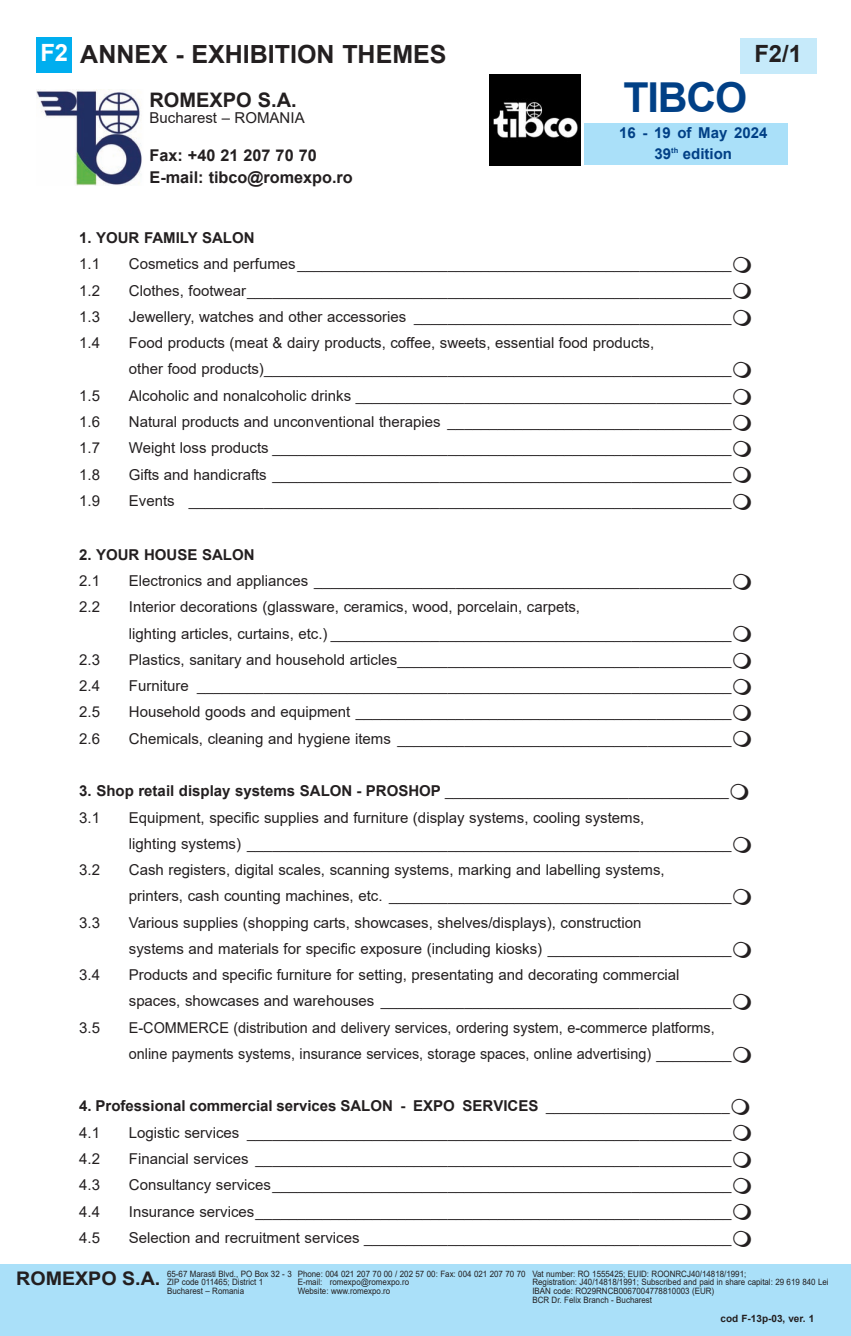
<style>
.page{position:relative;width:851px;height:1336px;background:#fff}
.page>*{position:absolute;margin:0;border:0;box-sizing:border-box;transform-origin:0 0}
.t1{font:700 41.25px "Arial";letter-spacing:-.03em;color:#014086}
.t2{font:700 25px "Arial";color:#231f20}
.t3{font:700 23.75px "Arial";color:#231f20}
.t4{font:700 23.75px "Arial";color:#fff}
.t5{font:700 20px "Arial";color:#231f20}
.t6{font:700 18.75px "Arial";color:#231f20;scale:1.05 1}
.t7{font:700 16.25px/21.2px "Arial";color:#231f20}
.t8{font:15px/26.2px "Arial";color:#231f20}
.t9{font:700 15px/26.2px "Arial";color:#231f20}
.t10{font:15px/26.2px "Arial";color:#231f20;scale:.96 1}
.t11{font:700 15px/21.1px "Arial";color:#014086;text-align:center}
.t12{font:700 10px "Arial";color:#231f20}
.t13{font:8.75px/8.8px "Arial";color:#231f20;scale:.91 1}
.s1{font-style:inherit}
.s2{font-weight:400}
</style>
<div class="page">
<div style="left:0;top:1264px;width:850px;height:72px;background:#aae0f9"></div>
<div style="left:739px;top:38px;width:77px;height:35px;background:#c6eafa"></div>
<div style="left:36px;top:37px;width:36px;height:35px;background:#00aeef"></div>
<div style="left:584px;top:123px;width:203px;height:42px;background:#aae0f9"></div>
<div style="left:485px;top:74px;width:96px;height:93px;background:linear-gradient(to bottom,#fff,#fff)"></div>
<img style="left:489px;top:74px;width:91px;height:91px">
<img style="left:36px;top:90px;width:106px;height:96px">
<h3 class="t4" style="left:40px;top:39px;width:29px">F2</h3>
<h3 class="t3" style="left:754px;top:40px;width:49px">F2/1</h3>
<h3 class="t5" style="left:149px;top:88px;width:149px">ROMEXPO S.A.</h3>
<p class="t8" style="left:149px;top:105px;width:157px">Bucharest – ROMANIA</p>
<p class="t7" style="left:149px;top:145px;width:205px">Fax: +40 21 207 70 70<br>E-mail: tibco@romexpo.ro</p>
<h2 class="t2" style="left:80px;top:40px;width:368px">ANNEX - EXHIBITION THEMES</h2>
<h1 class="t1" style="left:623px;top:75px;width:125px">TIBCO</h1>
<p class="t11" style="left:619px;top:122px;width:150px">1<span class="s1">6</span> - 1<span class="s1">9</span> of <span class="s1">May</span> 202<span class="s1">4<br></span>3<span class="s1">9</span><sup>th</sup> edition</p>
<p class="t9" style="left:79px;top:225px;width:177px">1. YOUR FAMILY SALON</p>
<p class="t8" style="left:79px;top:251px;width:22px">1.1</p>
<p class="t8" style="left:129px;top:251px;width:604px">Cosmetics and perfumes____________________________________________________</p>
<p class="t8" style="left:79px;top:277px;width:22px">1.2</p>
<p class="t8" style="left:129px;top:277px;width:604px">Clothes, footwear__________________________________________________________</p>
<p class="t8" style="left:79px;top:304px;width:22px">1.3</p>
<p class="t8" style="left:129px;top:304px;width:604px">Jewellery, watches and other accessories ______________________________________</p>
<p class="t8" style="left:79px;top:330px;width:22px">1.4</p>
<p class="t8" style="left:129px;top:330px;width:604px">Food products (meat &amp; dairy products, coffee, sweets, essential food products,<br>other food products)________________________________________________________</p>
<p class="t8" style="left:79px;top:382px;width:22px">1.5</p>
<p class="t8" style="left:129px;top:382px;width:604px">Alcoholic and nonalcoholic drinks _____________________________________________</p>
<p class="t8" style="left:79px;top:409px;width:22px">1.6</p>
<p class="t8" style="left:129px;top:409px;width:604px">Natural products and unconventional therapies __________________________________</p>
<p class="t8" style="left:79px;top:435px;width:22px">1.7</p>
<p class="t8" style="left:129px;top:435px;width:604px">Weight loss products _______________________________________________________</p>
<p class="t8" style="left:79px;top:461px;width:22px">1.8</p>
<p class="t8" style="left:129px;top:461px;width:604px">Gifts and handicrafts _______________________________________________________</p>
<p class="t8" style="left:79px;top:487px;width:22px">1.9</p>
<p class="t8" style="left:129px;top:487px;width:604px">Events _________________________________________________________________</p>
<p class="t9" style="left:79px;top:541px;width:177px">2. YOUR HOUSE SALON</p>
<p class="t8" style="left:79px;top:568px;width:22px">2.1</p>
<p class="t8" style="left:129px;top:568px;width:604px">Electronics and appliances __________________________________________________</p>
<p class="t8" style="left:79px;top:594px;width:22px">2.2</p>
<p class="t8" style="left:129px;top:594px;width:604px">Interior decorations (glassware, ceramics, wood, porcelain, carpets,<br>lighting articles, curtains, etc.) ________________________________________________</p>
<p class="t8" style="left:79px;top:647px;width:22px">2.3</p>
<p class="t8" style="left:129px;top:647px;width:604px">Plastics, sanitary and household articles________________________________________</p>
<p class="t8" style="left:79px;top:673px;width:22px">2.4</p>
<p class="t8" style="left:129px;top:673px;width:604px">Furniture ________________________________________________________________</p>
<p class="t8" style="left:79px;top:699px;width:22px">2.5</p>
<p class="t8" style="left:129px;top:699px;width:604px">Household goods and equipment _____________________________________________</p>
<p class="t8" style="left:79px;top:725px;width:22px">2.6</p>
<p class="t8" style="left:129px;top:725px;width:604px">Chemicals, cleaning and hygiene items ________________________________________</p>
<p class="t9" style="left:79px;top:778px;width:651px">3. Shop retail display systems SALON - PROSHOP <span class="s2">__________________________________<br>3.1</span></p>
<p class="t8" style="left:129px;top:804px;width:604px">Equipment, specific supplies and furniture (display systems, cooling systems,<br>lighting systems) __________________________________________________________</p>
<p class="t8" style="left:79px;top:857px;width:22px">3.2</p>
<p class="t8" style="left:129px;top:857px;width:604px">Cash registers, digital scales, scanning systems, marking and labelling systems,<br>printers, cash counting machines, etc. _________________________________________</p>
<p class="t8" style="left:79px;top:909px;width:22px">3.3</p>
<p class="t8" style="left:129px;top:909px;width:604px">Various supplies (shopping carts, showcases, shelves/displays), construction<br>systems and materials for specific exposure (including kiosks) ______________________</p>
<p class="t8" style="left:79px;top:962px;width:22px">3.4</p>
<p class="t8" style="left:129px;top:962px;width:604px">Products and specific furniture for setting, presentating and decorating commercial spaces, showcases and warehouses __________________________________________</p>
<p class="t8" style="left:79px;top:1014px;width:22px">3.5</p>
<p class="t10" style="left:129px;top:1014px;width:629px">E-COMMERCE (distribution and delivery services, ordering system, e-commerce platforms, online payments systems, insurance services, storage spaces, online advertising) _________</p>
<p class="t9" style="left:79px;top:1093px;width:651px">4. Professional commercial services SALON - EXPO SERVICES <span class="s2">______________________<br>4.1</span></p>
<p class="t8" style="left:129px;top:1119px;width:604px">Logistic services __________________________________________________________</p>
<p class="t8" style="left:79px;top:1146px;width:22px">4.2</p>
<p class="t8" style="left:129px;top:1146px;width:604px">Financial services _________________________________________________________</p>
<p class="t8" style="left:79px;top:1172px;width:22px">4.3</p>
<p class="t8" style="left:129px;top:1172px;width:604px">Consultancy services_______________________________________________________</p>
<p class="t8" style="left:79px;top:1198px;width:22px">4.4</p>
<p class="t8" style="left:129px;top:1198px;width:604px">Insurance services_________________________________________________________</p>
<p class="t8" style="left:79px;top:1224px;width:22px">4.5</p>
<p class="t8" style="left:129px;top:1224px;width:604px">Selection and recruitment services ____________________________________________</p>
<p class="t6" style="left:16px;top:1268px;width:139px">ROMEXPO S.A.</p>
<p class="t13" style="left:167px;top:1269px;width:138px">65-67 Marasti Blvd., PO Box 32 - 3<br>ZIP code 011465; District 1<br>Bucharest – Romania</p>
<p class="t13" style="left:532px;top:1269px;width:327px">Vat number: RO 1555425; EUID: ROONRCJ40/14818/1991;<br>Registration: J40/14818/1991; Subscribed and paid in share capital: 29 619 840 Lei IBAN code: RO29RNCB0067004778810003 (EUR)<br>BCR Dr. Felix Branch - Bucharest</p>
<p class="t13" style="left:297px;top:1269px;width:252px">Phone: 004 021 207 70 00 / 202 57 00: Fax: 004 021 207 70 70<br>E-mail: romexpo@romexpo.ro<br>Website: www.romexpo.ro</p>
<p class="t12" style="left:720px;top:1312px;width:95px">cod F-13p-03, ver. 1</p>
</div>
